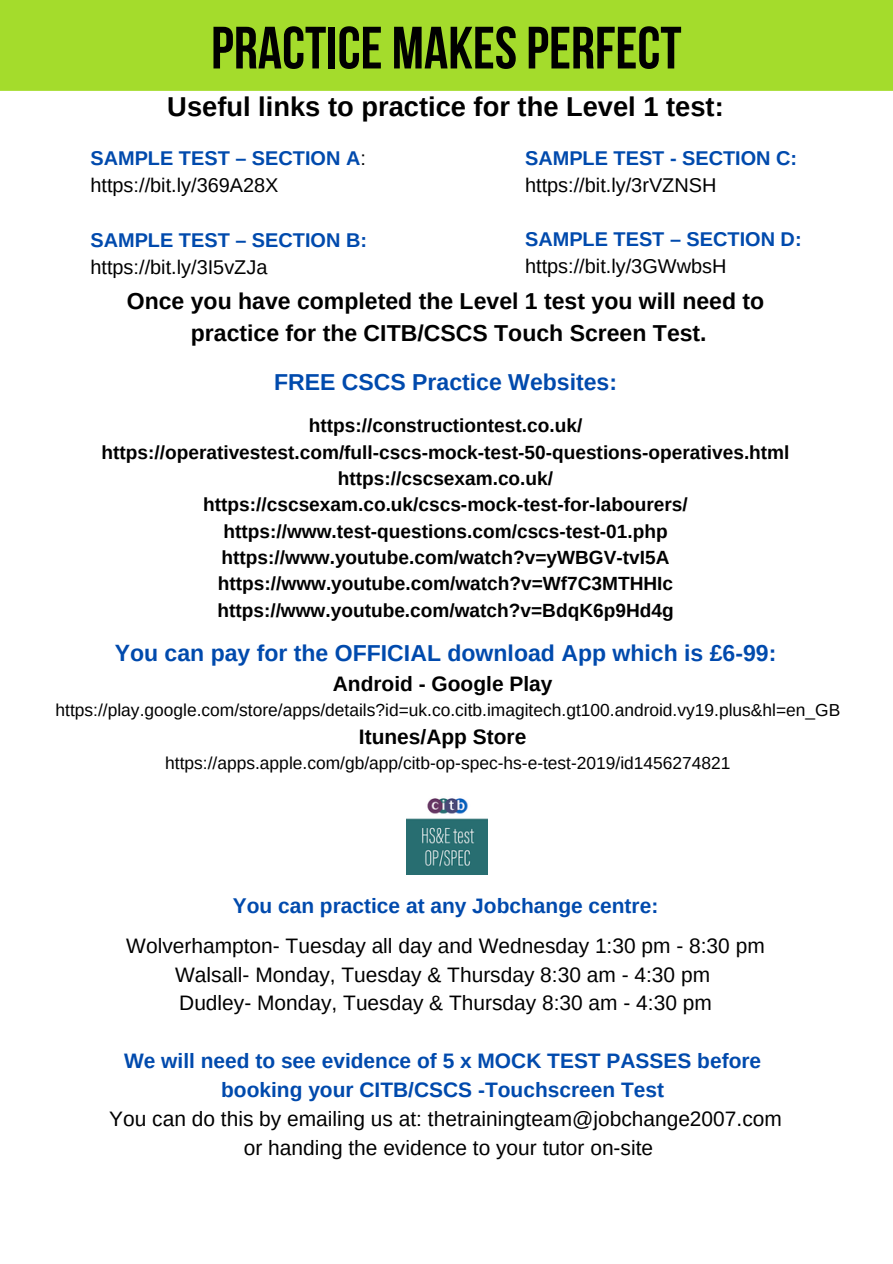
<style>
.page{position:relative;width:893px;height:1264px;background:#fff}
.page>*{position:absolute;margin:0;border:0;box-sizing:border-box;transform-origin:0 0}
.t1{font:700 59.55px "Bebas Neue";color:#000}
.t2{font:700 27.3px "Arimo";color:#000}
.t3{font:700 23.1px "Arimo";color:#000}
.t4{font:700 23.1px "Arimo";color:#004aad}
.t5{font:20.85px "Arimo";color:#000}
.t6{font:700 20.85px "Arimo";color:#004aad}
.t7{font:700 20.85px "Arimo";color:#000}
.t8{font:19.95px "Arimo";color:#000}
.t9{font:700 19.95px "Arimo";color:#004aad}
.t10{font:700 19.05px "Arimo";color:#000}
.t11{font:17.4px "Arimo";color:#000}
.s1{font-weight:400;color:#000}
</style>
<div class="page">
<div style="left:0;top:0;width:892px;height:91px;background:#a4dc2c"></div>
<img style="left:407px;top:798px;width:81px;height:77px">
<p class="t1" style="left:211px;top:24px;width:472px">PRACTICE MAKESPERFECT</p>
<p class="t2" style="left:167px;top:92px;width:558px">Useful links to practice for the Level 1 test:</p>
<p class="t9" style="left:90px;top:147px;width:277px">SAMPLE TEST – SECTION A<span class="s1">:</span></p>
<p class="t8" style="left:90px;top:174px;width:190px">https://bit.ly/369A28X</p>
<p class="t9" style="left:90px;top:228px;width:278px">SAMPLE TEST – SECTION B:</p>
<p class="t8" style="left:90px;top:256px;width:178px">https://bit.ly/3I5vZJa</p>
<p class="t9" style="left:525px;top:147px;width:273px">SAMPLE TEST - SECTION C:</p>
<p class="t8" style="left:525px;top:174px;width:193px">https://bit.ly/3rVZNSH</p>
<p class="t9" style="left:525px;top:228px;width:278px">SAMPLE TEST – SECTION D:</p>
<p class="t8" style="left:525px;top:255px;width:203px">https://bit.ly/3GWwbsH</p>
<p class="t3" style="left:127px;top:288px;width:639px">Once you have completed the Level 1 test you will need to</p>
<p class="t3" style="left:191px;top:320px;width:517px">practice for the CITB/CSCS Touch Screen Test.</p>
<p class="t4" style="left:274px;top:369px;width:344px">FREE CSCS Practice Websites:</p>
<p class="t10" style="left:309px;top:415px;width:275px">https://constructiontest.co.uk/</p>
<p class="t10" style="left:101px;top:441px;width:689px">https://operativestest.com/full-cscs-mock-test-50-questions-operatives.html</p>
<p class="t10" style="left:338px;top:468px;width:217px">https://cscsexam.co.uk/</p>
<p class="t10" style="left:203px;top:494px;width:486px">https://cscsexam.co.uk/cscs-mock-test-for-labourers/</p>
<p class="t10" style="left:223px;top:520px;width:445px">https://www.test-questions.com/cscs-test-01.php</p>
<p class="t10" style="left:221px;top:547px;width:449px">https://www.youtube.com/watch?v=yWBGV-tvI5A</p>
<p class="t10" style="left:218px;top:573px;width:456px">https://www.youtube.com/watch?v=Wf7C3MTHHIc</p>
<p class="t10" style="left:217px;top:599px;width:458px">https://www.youtube.com/watch?v=BdqK6p9Hd4g</p>
<p class="t4" style="left:115px;top:640px;width:663px">You can pay for the OFFICIAL download App which is £6-99:</p>
<p class="t7" style="left:333px;top:672px;width:221px">Android - Google Play</p>
<p class="t11" style="left:56px;top:700px;width:786px">https://play.google.com/store/apps/details?id=uk.co.citb.imagitech.gt100.android.vy19.plus&amp;hl=en_GB</p>
<p class="t7" style="left:359px;top:725px;width:169px">Itunes/App Store</p>
<p class="t11" style="left:165px;top:753px;width:567px">https://apps.apple.com/gb/app/citb-op-spec-hs-e-test-2019/id1456274821</p>
<p class="t6" style="left:233px;top:893px;width:427px">You can practice at any Jobchange centre:</p>
<p class="t5" style="left:126px;top:933px;width:640px">Wolverhampton- Tuesday all day and Wednesday 1:30 pm - 8:30 pm</p>
<p class="t5" style="left:175px;top:962px;width:536px">Walsall- Monday, Tuesday &amp; Thursday 8:30 am - 4:30 pm</p>
<p class="t5" style="left:179px;top:991px;width:534px">Dudley- Monday, Tuesday &amp; Thursday 8:30 am - 4:30 pm</p>
<p class="t6" style="left:124px;top:1049px;width:638px">We will need to see evidence of 5 x MOCK TEST PASSES before</p>
<p class="t6" style="left:221px;top:1078px;width:444px">booking your CITB/CSCS -Touchscreen Test</p>
<p class="t5" style="left:109px;top:1107px;width:674px">You can do this by emailing us at: thetrainingteam@jobchange2007.com</p>
<p class="t5" style="left:244px;top:1135px;width:411px">or handing the evidence to your tutor on-site</p>
</div>
